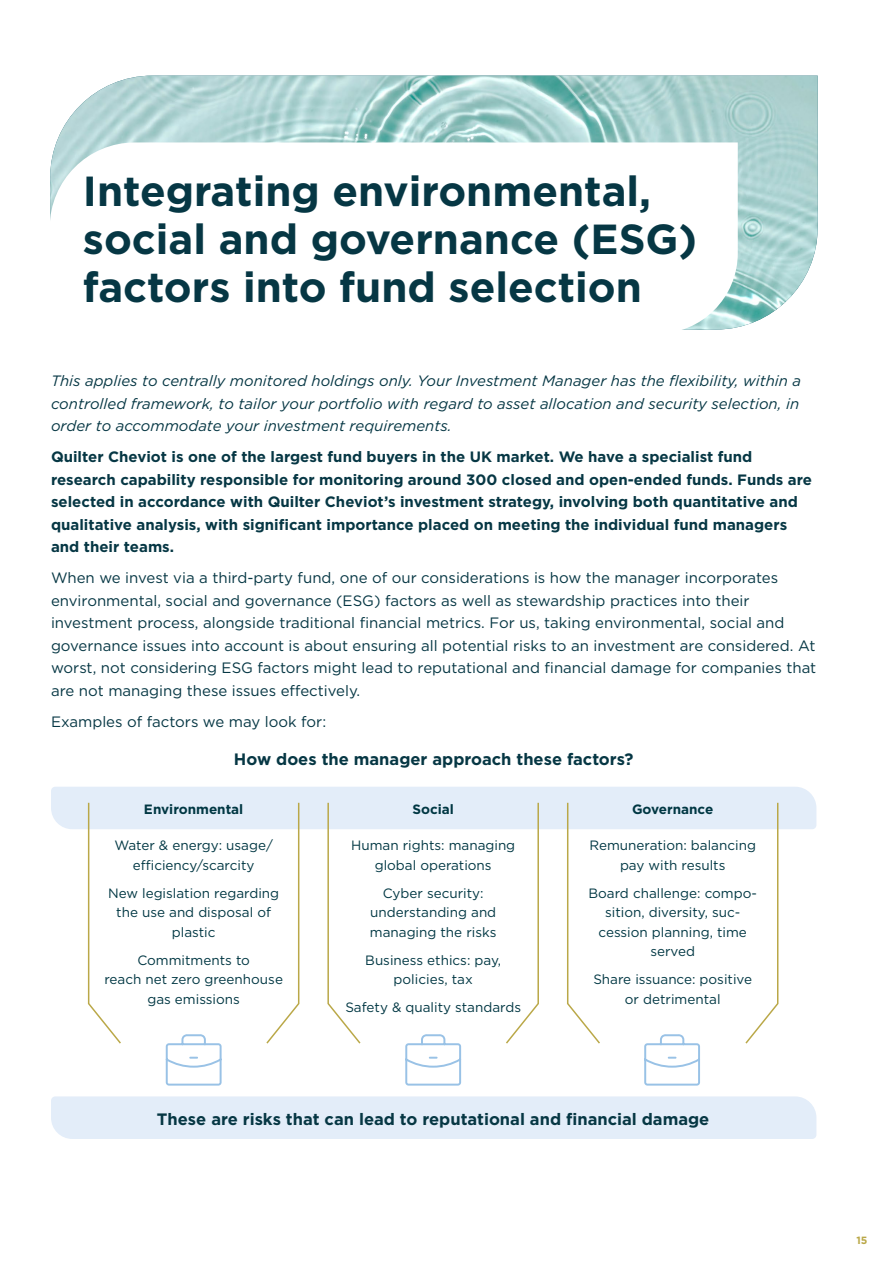
<style>
.page{position:relative;width:893px;height:1263px;background:#fff}
.page>*{position:absolute;margin:0;border:0;box-sizing:border-box;transform-origin:0 0}
.t1{font:700 42px/48px "Gotham";color:#063744}
.t2{font:700 16.5px "Gotham";color:#063744}
.t3{font:15px/22.5px "Gotham";color:#063744}
.t4{font:700 15px/22.5px "Gotham";color:#063744}
.t5{font:italic 15px/22.5px "Gotham";color:#063744}
.t6{font:13.5px/19.5px "Gotham";color:#003743;text-align:center}
.t7{font:700 13.5px "Gotham";color:#003743}
.t8{font:700 10.5px "Gotham";color:#baa848}
</style>
<div class="page">
<div style="left:51px;top:1096px;width:765px;height:43px;background:#e3edf9"></div>
<svg style="left:51px;top:787px;width:765px;height:298px"></svg>
<img style="left:56px;top:76px;width:762px;height:251px">
<svg style="left:50px;top:142px;width:688px;height:188px"></svg>
<h1 class="t1" style="left:83px;top:167px;width:616px">Integrating environmental, social and governance (ESG) factors into fund selection</h1>
<p class="t5" style="left:51px;top:369px;width:752px">This applies to centrally monitored holdings only. Your Investment Manager has the flexibility, within a controlled framework, to tailor your portfolio with regard to asset allocation and security selection, in order to accommodate your investment requirements.</p>
<p class="t4" style="left:51px;top:446px;width:762px">Quilter Cheviot is one of the largest fund buyers in the UK market. We have a specialist fund research capability responsible for monitoring around 300 closed and open-ended funds. Funds are selected in accordance with Quilter Cheviot’s investment strategy, involving both quantitative and qualitative analysis, with significant importance placed on meeting the individual fund managers and their teams.</p>
<p class="t3" style="left:51px;top:566px;width:767px">When we invest via a third-party fund, one of our considerations is how the manager incorporates environmental, social and governance (ESG) factors as well as stewardship practices into their investment process, alongside traditional financial metrics. For us, taking environmental, social and governance issues into account is about ensuring all potential risks to an investment are considered. At worst, not considering ESG factors might lead to reputational and financial damage for companies that are not managing these issues effectively.</p>
<p class="t3" style="left:51px;top:710px;width:277px">Examples of factors we may look for:</p>
<p class="t2" style="left:234px;top:748px;width:401px">How does the manager approach these factors?</p>
<p class="t7" style="left:144px;top:800px;width:101px">Environmental</p>
<p class="t6" style="left:114px;top:835px;width:160px">Water &amp; energy: usage/ efficiency/scarcity</p>
<p class="t6" style="left:108px;top:883px;width:173px">New legislation regarding the use and disposal of plastic</p>
<p class="t6" style="left:104px;top:950px;width:180px">Commitments to<br>reach net zero greenhouse gas emissions</p>
<p class="t7" style="left:412px;top:800px;width:43px">Social</p>
<p class="t6" style="left:351px;top:835px;width:166px">Human rights: managing global operations</p>
<p class="t6" style="left:370px;top:883px;width:128px">Cyber security: understanding and managing the risks</p>
<p class="t6" style="left:365px;top:950px;width:137px">Business ethics: pay, policies, tax</p>
<p class="t6" style="left:345px;top:997px;width:177px">Safety &amp; quality standards</p>
<p class="t7" style="left:632px;top:800px;width:83px">Governance</p>
<p class="t6" style="left:589px;top:835px;width:168px">Remuneration: balancing pay with results</p>
<p class="t6" style="left:588px;top:883px;width:170px">Board challenge: compo&shy;sition, diversity, suc&shy;cession planning, time served</p>
<p class="t6" style="left:593px;top:969px;width:160px">Share issuance: positive or detrimental</p>
<p class="t2" style="left:157px;top:1108px;width:554px">These are risks that can lead to reputational and financial damage</p>
<p class="t8" style="left:856px;top:1233px;width:13px">15</p>
</div>
